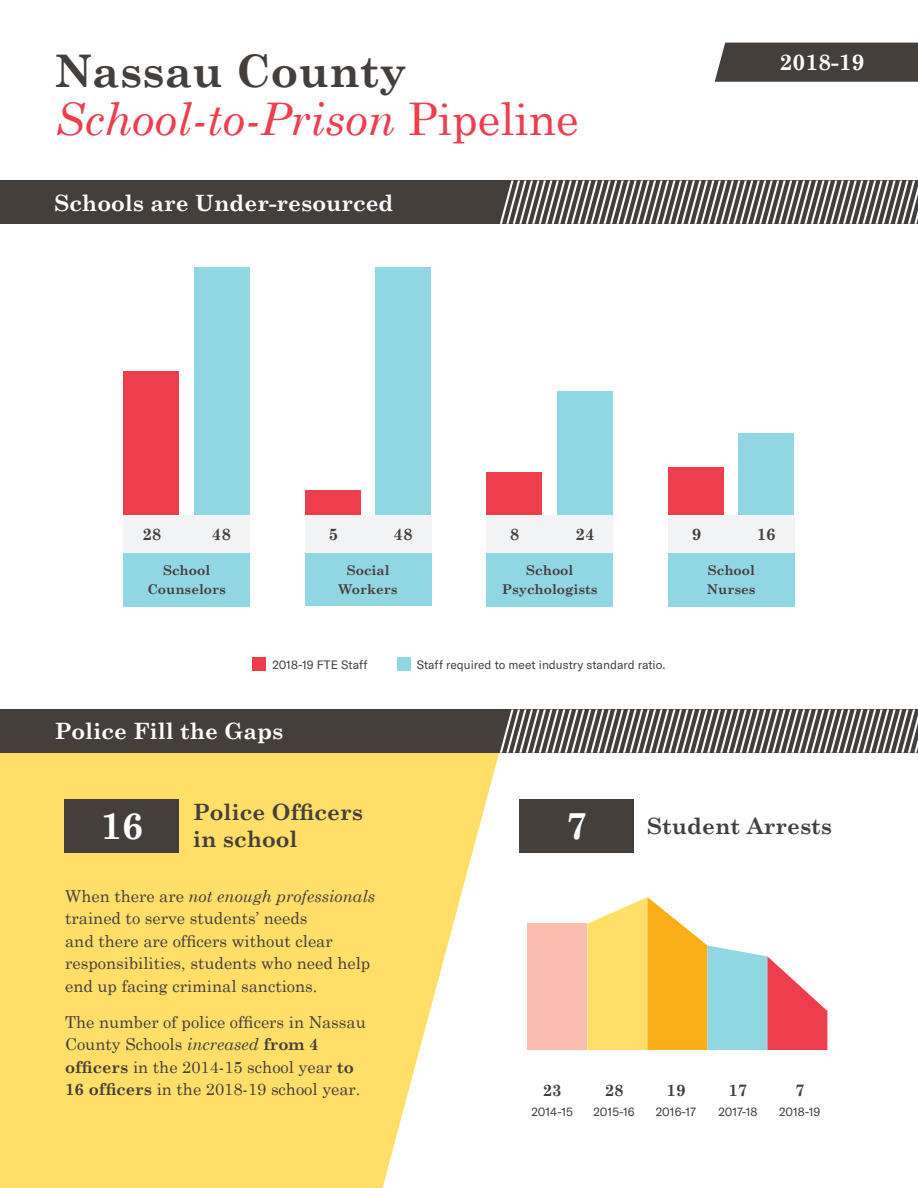
<style>
.page{position:relative;width:918px;height:1188px;background:#fff}
.page>*{position:absolute;margin:0;border:0;box-sizing:border-box;transform-origin:0 0}
.t1{font:330px "Chartwell Bars Vertical";color:#91d6e3;scale:2.2 1}
.t2{font:330px "Chartwell Bars Vertical";color:#ee3d4d;scale:2.2 1}
.t3{font:156px "Chartwell Areas";color:#ee3d4d;scale:.77 1}
.t4{font:italic 45px "Century Schoolbook";color:#ee3d4d}
.t5{font:700 45px "Century Schoolbook";color:#453f3c}
.t6{font:700 37.5px "Century Schoolbook";color:#fff}
.t7{font:700 22.5px "Century Schoolbook";color:#fff}
.t8{font:700 22.5px "Century Schoolbook";color:#453f3c}
.t9{font:16.5px/22.5px "Century Schoolbook";color:#453f3c}
.t10{font:700 16.5px "Century Schoolbook";color:#453f3c}
.t11{font:700 13.5px/19.5px "Century Schoolbook";color:#453f3c;text-align:center}
.t12{font:12px "GT America";color:#453f3c}
.s1{font-style:normal}
.s2{font-style:italic}
.s3{font-weight:700}
.s4{color:#fabeaf}
.s5{color:#ffdf68}
.s6{color:#faaf18}
.s7{color:#91d6e3}
</style>
<div class="page">
<svg style="left:0;top:753px;width:499px;height:435px;background:#fee27a"></svg>
<div style="left:715px;top:43px;width:203px;height:39px;background:#453f3c"></div>
<div style="left:0;top:181px;width:918px;height:43px;background:#453f3c"></div>
<div style="left:253px;top:657px;width:13px;height:14px;background:#ee3d4d"></div>
<div style="left:397px;top:657px;width:14px;height:14px;background:#91d6e3"></div>
<div style="left:0;top:710px;width:918px;height:43px;background:#453f3c"></div>
<div style="left:519px;top:799px;width:115px;height:54px;background:#453f3c"></div>
<div style="left:65px;top:799px;width:114px;height:54px;background:#453f3c"></div>
<div style="left:123px;top:553px;width:127px;height:54px;background:#91d6e3"></div>
<div style="left:123px;top:515px;width:127px;height:38px;background:#f2f3f4"></div>
<div style="left:305px;top:552px;width:126px;height:54px;background:#91d6e3"></div>
<div style="left:305px;top:515px;width:126px;height:38px;background:#f2f3f4"></div>
<div style="left:487px;top:553px;width:126px;height:54px;background:#91d6e3"></div>
<div style="left:487px;top:515px;width:126px;height:38px;background:#f2f3f4"></div>
<div style="left:668px;top:553px;width:127px;height:54px;background:#91d6e3"></div>
<div style="left:668px;top:515px;width:127px;height:38px;background:#f2f3f4"></div>
<svg style="left:500px;top:710px;width:418px;height:43px"></svg>
<svg style="left:500px;top:181px;width:418px;height:43px"></svg>
<h3 class="t5" style="left:55px;top:43px;width:354px">Nassau County</h3>
<h3 class="t7" style="left:780px;top:49px;width:86px">2018-19</h3>
<h3 class="t4" style="left:55px;top:91px;width:526px">School-to-Prison <span class="s1">Pipeline</span></h3>
<h3 class="t7" style="left:54px;top:189px;width:341px">Schools are Under-resourced</h3>
<h1 class="t1" style="left:156px;top:199px;width:309px">1001005033</h1>
<p class="t10" style="left:212px;top:524px;width:20px">48</p>
<p class="t11" style="left:339px;top:560px;width:61px">Social<br>Workers</p>
<h1 class="t2" style="left:86px;top:199px;width:309px">58101719</h1>
<p class="t10" style="left:142px;top:524px;width:20px">28</p>
<p class="t10" style="left:329px;top:524px;width:11px">5</p>
<p class="t10" style="left:394px;top:524px;width:20px">48</p>
<p class="t10" style="left:510px;top:524px;width:11px">8</p>
<p class="t10" style="left:576px;top:524px;width:20px">24</p>
<p class="t10" style="left:692px;top:524px;width:11px">9</p>
<p class="t10" style="left:757px;top:524px;width:20px">16</p>
<p class="t11" style="left:147px;top:560px;width:80px">School<br>Counselors</p>
<p class="t11" style="left:502px;top:560px;width:97px">School<br>Psychologists</p>
<p class="t11" style="left:707px;top:560px;width:50px;text-align:left">School<br>Nurses</p>
<p class="t12" style="left:272px;top:657px;width:97px">2018-19 FTE Staff</p>
<p class="t12" style="left:417px;top:657px;width:250px">Staff required to meet industry standard ratio.</p>
<h3 class="t7" style="left:54px;top:718px;width:230px">Police Fill the Gaps</h3>
<h3 class="t6" style="left:100px;top:803px;width:45px">16</h3>
<h3 class="t8" style="left:193px;top:799px;width:172px">Police Officers</h3>
<h3 class="t8" style="left:193px;top:826px;width:106px">in school</h3>
<p class="t9" style="left:65px;top:884px;width:312px">When there are <span class="s2">not enough professionals </span>trained to serve students’ needs<br>and there are officers without clear responsibilities, students who need help end up facing criminal sanctions.</p>
<p class="t9" style="left:65px;top:1010px;width:302px">The number of police officers in Nassau County Schools <span class="s2">increased</span> <span class="s3">from 4 officers</span> in the 2014-15 school year <span class="s3">to 16 officers</span> in the 2018-19 school year.</p>
<h3 class="t6" style="left:566px;top:803px;width:23px">7</h3>
<h3 class="t8" style="left:647px;top:812px;width:186px">Student Arrests</h3>
<h2 class="t3" style="left:527px;top:894px;width:391px"><span class="s4">+81</span><span class="s5">+98</span><span class="s6">+67</span><span class="s7">+60</span>+25+</h2>
<p class="t10" style="left:543px;top:1080px;width:20px">23</p>
<p class="t12" style="left:532px;top:1104px;width:43px">2014-15</p>
<p class="t10" style="left:605px;top:1080px;width:20px">28</p>
<p class="t12" style="left:594px;top:1104px;width:43px">2015-16</p>
<p class="t10" style="left:667px;top:1080px;width:20px">19</p>
<p class="t12" style="left:656px;top:1104px;width:42px">2016-17</p>
<p class="t10" style="left:728px;top:1080px;width:20px">17</p>
<p class="t12" style="left:718px;top:1104px;width:41px">2017-18</p>
<p class="t10" style="left:795px;top:1080px;width:11px">7</p>
<p class="t12" style="left:779px;top:1104px;width:43px">2018-19</p>
</div>
